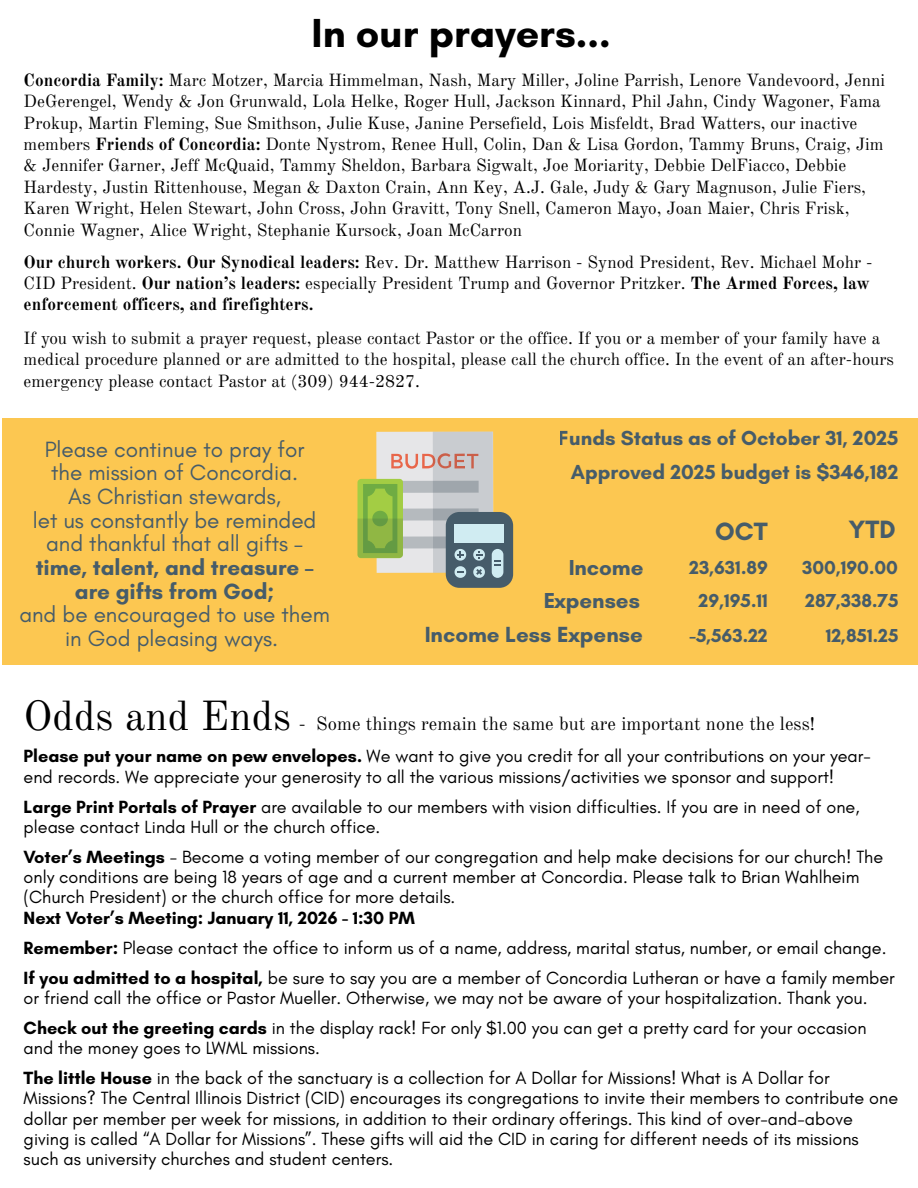
<style>
.page{position:relative;width:918px;height:1188px;background:#fff}
.page>*{position:absolute;margin:0;border:0;box-sizing:border-box;transform-origin:0 0}
.t1{font:700 41.25px "Glacial Indifference";color:#000}
.t2{font:41.25px "Old Standard";color:#000}
.t3{font:700 25.5px "Glacial Indifference";color:#465c6a}
.t4{font:22.5px/23.7px "Glacial Indifference";color:#465c6a;text-align:center}
.t5{font:700 22.35px/33.5px "Glacial Indifference";color:#465c6a;text-align:right}
.t6{font:700 20.7px/33.5px "Glacial Indifference";color:#465c6a;text-align:center}
.t7{font:700 19.2px/33px "Glacial Indifference";color:#465c6a}
.t8{font:18.75px "Old Standard";color:#000}
.t9{font:18px/20.2px "Glacial Indifference";color:#000}
.t10{font:17.25px/21.5px "Old Standard";color:#000}
.s1{font-weight:700}
</style>
<div class="page">
<div style="left:2px;top:419px;width:916px;height:246px;background:#fcc751"></div>
<div style="left:376px;top:432px;width:117px;height:141px;background:#e6e6e8"></div>
<div style="left:391px;top:481px;width:88px;height:12px;background:#b5babe"></div>
<div style="left:391px;top:508px;width:88px;height:13px;background:#b5babe"></div>
<div style="left:391px;top:536px;width:88px;height:13px;background:#b5babe"></div>
<svg style="left:391px;top:453px;width:42px;height:16px"></svg>
<div style="left:433px;top:432px;width:60px;height:141px;background:#283a48;opacity:.15"></div>
<div style="left:446px;top:512px;width:67px;height:76px;background:#465c6a;border-radius:14px"></div>
<div style="left:454px;top:524px;width:50px;height:18px;background:#d0ecf2"></div>
<svg style="left:455px;top:549px;width:11px;height:29px"></svg>
<svg style="left:492px;top:549px;width:11px;height:29px"></svg>
<svg style="left:473px;top:549px;width:12px;height:29px"></svg>
<div style="left:358px;top:479px;width:45px;height:79px;background:#a3cd44;border-radius:4px"></div>
<svg style="left:358px;top:484px;width:45px;height:74px"></svg>
<h1 class="t1" style="left:312px;top:8px;width:301px">In our prayers...</h1>
<p class="t10" style="left:24px;top:69px;width:863px"><span class="s1">Concordia Family:</span> Marc Motzer, Marcia Himmelman, Nash, Mary Miller, Joline Parrish, Lenore Vandevoord, Jenni DeGerengel, Wendy &amp; Jon Grunwald, Lola Helke, Roger Hull, Jackson Kinnard, Phil Jahn, Cindy Wagoner, Fama Prokup, Martin Fleming, Sue Smithson, Julie Kuse, Janine Persefield, Lois Misfeldt, Brad Watters, our inactive members <span class="s1">Friends of Concordia:</span> Donte Nystrom, Renee Hull, Colin, Dan &amp; Lisa Gordon, Tammy Bruns, Craig, Jim &amp; Jennifer Garner, Jeff McQuaid, Tammy Sheldon, Barbara Sigwalt, Joe Moriarity, Debbie DelFiacco, Debbie Hardesty, Justin Rittenhouse, Megan &amp; Daxton Crain, Ann Key, A.J. Gale, Judy &amp; Gary Magnuson, Julie Fiers, Karen Wright, Helen Stewart, John Cross, John Gravitt, Tony Snell, Cameron Mayo, Joan Maier, Chris Frisk, Connie Wagner, Alice Wright, Stephanie Kursock, Joan McCarron</p>
<p class="t10" style="left:24px;top:251px;width:850px"><span class="s1">Our church workers. Our Synodical leaders:</span> Rev. Dr. Matthew Harrison - Synod President, Rev. Michael Mohr -<br>CID President. <span class="s1">Our nation’s leaders:</span> especially President Trump and Governor Pritzker. <span class="s1">The Armed Forces, law enforcement officers, and firefighters.</span></p>
<p class="t10" style="left:24px;top:327px;width:872px">If you wish to submit a prayer request, please contact Pastor or the office. If you or a member of your family have a medical procedure planned or are admitted to the hospital, please call the church office. In the event of an after-hours emergency please contact Pastor at (309) 944-2827.</p>
<h6 class="t4" style="left:19px;top:437px;width:312px">Please continue to pray for<br>the mission of Concordia.<br>As Christian stewards,<br>let us constantly be reminded and thankful that all gifts – <span class="s1">time, talent, and treasure – are gifts from God;<br></span>and be encouraged to use them in God pleasing ways.</h6>
<p class="t6" style="left:559px;top:421px;width:341px">Funds Status as of October 31, 2025<br>Approved 2025 budget is $346,182</p>
<h3 class="t3" style="left:715px;top:516px;width:54px">OCT</h3>
<h2 class="t3" style="left:849px;top:514px;width:49px">YTD</h2>
<p class="t5" style="left:425px;top:551px;width:220px">Income<br>Expenses<br>Income Less Expense</p>
<h6 class="t7" style="left:689px;top:551px;width:80px">23,631.89</h6>
<h2 class="t7" style="left:699px;top:584px;width:71px">29,195.11</h2>
<p class="t7" style="left:690px;top:619px;width:80px">-5,563.22</p>
<p class="t7" style="left:802px;top:551px;width:98px">300,190.00<br>287,338.75</p>
<p class="t7" style="left:826px;top:619px;width:74px">12,851.25</p>
<p class="t2" style="left:24px;top:691px;width:269px">Odds and Ends</p>
<p class="t9" style="left:24px;top:746px;width:849px"><span class="s1">Please put your name on pew envelopes.</span> We want to give you credit for all your contributions on your year&shy;end records. We appreciate your generosity to all the various missions/activities we sponsor and support!</p>
<p class="t9" style="left:24px;top:796px;width:837px"><span class="s1">Large Print Portals of Prayer</span> are available to our members with vision difficulties. If you are in need of one, please contact Linda Hull or the church office.</p>
<p class="t9" style="left:24px;top:846px;width:861px"><span class="s1">Voter’s Meetings</span> - Become a voting member of our congregation and help make decisions for our church! The only conditions are being 18 years of age and a current member at Concordia. Please talk to Brian Wahlheim (Church President) or the church office for more details.</p>
<p class="t9" style="left:24px;top:902px;width:873px;line-height:30px"><span class="s1">Next Voter’s Meeting: January 11, 2026 - 1:30 PM<br>Remember:</span> Please contact the office to inform us of a name, address, marital status, number, or email change.<br><span class="s1">If you admitted to a hospital,</span> be sure to say you are a member of Concordia Lutheran or have a family member</p>
<p class="t9" style="left:24px;top:982px;width:845px;line-height:30px">or friend call the office or Pastor Mueller. Otherwise, we may not be aware of your hospitalization. Thank you.<br><span class="s1">Check out the greeting cards</span> in the display rack! For only $1.00 you can get a pretty card for your occasion</p>
<p class="t9" style="left:24px;top:1033px;width:808px;line-height:30px">and the money goes to LWML missions.<br><span class="s1">The little House</span> in the back of the sanctuary is a collection for A Dollar for Missions! What is A Dollar for</p>
<p class="t9" style="left:24px;top:1088px;width:876px">Missions? The Central Illinois District (CID) encourages its congregations to invite their members to contribute one dollar per member per week for missions, in addition to their ordinary offerings. This kind of over-and-above giving is called “A Dollar for Missions”. These gifts will aid the CID in caring for different needs of its missions such as university churches and student centers.</p>
<h6 class="t8" style="left:299px;top:713px;width:518px">- Some things remain the same but are important none the less!</h6>
</div>
